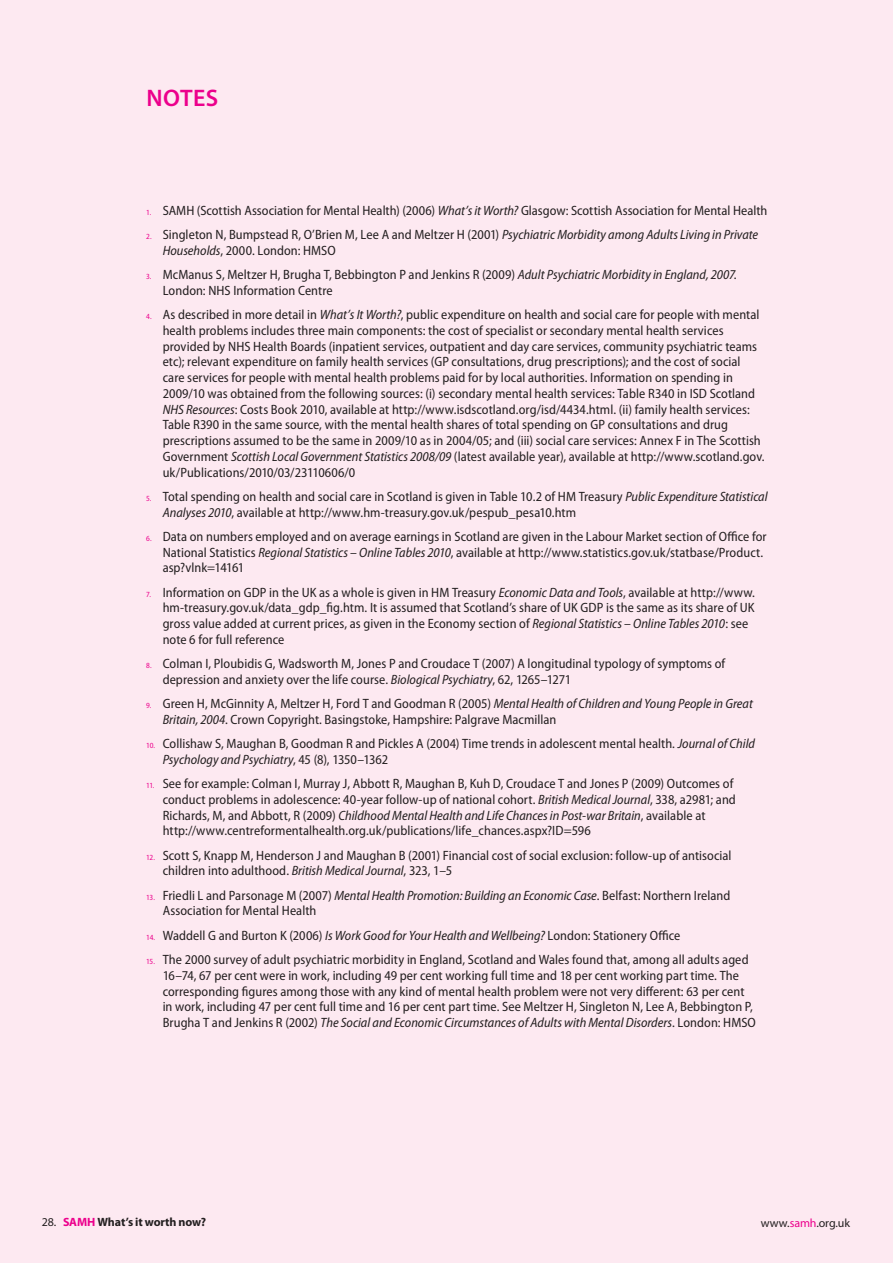
<style>
.page{position:relative;width:893px;height:1263px;background:#fde9f1}
.page>*{position:absolute;margin:0;border:0;box-sizing:border-box;transform-origin:0 0}
.t1{font:600 24px "Myriad Pro";color:#ec008c}
.t2{font:semi-condensed 13.5px/15.8px "Myriad Pro";letter-spacing:.005em;color:#231f20}
.t3{font:700 12px "Myriad Pro";letter-spacing:-.01em;color:#231f20}
.t4{font:12px "Myriad Pro";letter-spacing:-.01em;color:#231f20}
.s1{font-size:7.8px;color:#ec008c}
.s2{font-style:italic}
.s3{font-weight:400}
.s4{color:#ec008c}
</style>
<div class="page">
<h1 class="t1" style="left:146px;top:82px;width:71px">NOTES</h1>
<p class="t2" style="left:146px;top:202px;width:623px"><span class="s1">1.</span> SAMH (Scottish Association for Mental Health) (2006) <span class="s2">What’s it Worth?</span> Glasgow: Scottish Association for Mental Health</p>
<p class="t2" style="left:163px;top:226px;width:597px;text-indent:-16px"><span class="s1">2.</span> Singleton N, Bumpstead R, O’Brien M, Lee A and Meltzer H (2001) <span class="s2">Psychiatric Morbidity among Adults Living in Private<br>Households</span>, 2000. London: HMSO</p>
<p class="t2" style="left:163px;top:266px;width:575px;text-indent:-16px"><span class="s1">3.</span> McManus S, Meltzer H, Brugha T, Bebbington P and Jenkins R (2009) <span class="s2">Adult Psychiatric Morbidity in England, 2007</span>.<br>London: NHS Information Centre</p>
<p class="t2" style="left:163px;top:306px;width:603px;text-indent:-16px"><span class="s1">4.</span> As described in more detail in <span class="s2">What’s It Worth?</span>, public expenditure on health and social care for people with mental health problems includes three main components: the cost of specialist or secondary mental health services provided by NHS Health Boards (inpatient services, outpatient and day care services, community psychiatric teams etc); relevant expenditure on family health services (GP consultations, drug prescriptions); and the cost of social care services for people with mental health problems paid for by local authorities. Information on spending in 2009/10 was obtained from the following sources: (i) secondary mental health services: Table R340 in ISD Scotland <span class="s2">NHS Resources</span>: Costs Book 2010, available at http://www.isdscotland.org/isd/4434.html. (ii) family health services:<br>Table R390 in the same source, with the mental health shares of total spending on GP consultations and drug prescriptions assumed to be the same in 2009/10 as in 2004/05; and (iii) social care services: Annex F in The Scottish Government <span class="s2">Scottish Local Government Statistics 2008/09</span> (latest available year), available at http://www.scotland.gov. uk/Publications/2010/03/23110606/0</p>
<p class="t2" style="left:163px;top:488px;width:606px;text-indent:-16px"><span class="s1">5.</span> Total spending on health and social care in Scotland is given in Table 10.2 of HM Treasury <span class="s2">Public Expenditure Statistical<br>Analyses 2010</span>, available at http://www.hm-treasury.gov.uk/pespub_pesa10.htm</p>
<p class="t2" style="left:163px;top:528px;width:606px;text-indent:-16px"><span class="s1">6.</span> Data on numbers employed and on average earnings in Scotland are given in the Labour Market section of Office for<br>National Statistics <span class="s2">Regional Statistics – Online Tables 2010</span>, available at http://www.statistics.gov.uk/statbase/Product. asp?vlnk=14161</p>
<p class="t2" style="left:163px;top:584px;width:594px;text-indent:-16px"><span class="s1">7.</span> Information on GDP in the UK as a whole is given in HM Treasury <span class="s2">Economic Data and Tools</span>, available at http://www. hm-treasury.gov.uk/data_gdp_fig.htm. It is assumed that Scotland’s share of UK GDP is the same as its share of UK gross value added at current prices, as given in the Economy section of <span class="s2">Regional Statistics – Online Tables 2010</span>: see note 6 for full reference</p>
<p class="t2" style="left:163px;top:656px;width:564px;text-indent:-16px"><span class="s1">8.</span> Colman I, Ploubidis G, Wadsworth M, Jones P and Croudace T (2007) A longitudinal typology of symptoms of depression and anxiety over the life course. <span class="s2">Biological Psychiatry</span>, 62, 1265–1271</p>
<p class="t2" style="left:163px;top:696px;width:592px;text-indent:-16px"><span class="s1">9.</span> Green H, McGinnity A, Meltzer H, Ford T and Goodman R (2005) <span class="s2">Mental Health of Children and Young People in Great<br>Britain, 2004</span>. Crown Copyright. Basingstoke, Hampshire: Palgrave Macmillan</p>
<p class="t2" style="left:163px;top:736px;width:594px;text-indent:-16px"><span class="s1">10.</span> Collishaw S, Maughan B, Goodman R and Pickles A (2004) Time trends in adolescent mental health. <span class="s2">Journal of Child<br>Psychology and Psychiatry</span>, 45 (8), 1350–1362</p>
<p class="t2" style="left:163px;top:776px;width:575px;text-indent:-16px"><span class="s1">11.</span> See for example: Colman I, Murray J, Abbott R, Maughan B, Kuh D, Croudace T and Jones P (2009) Outcomes of conduct problems in adolescence: 40-year follow-up of national cohort. <span class="s2">British Medical Journal</span>, 338, a2981; and Richards, M, and Abbott, R (2009) <span class="s2">Childhood Mental Health and Life Chances in Post-war Britain</span>, available at http://www.centreformentalhealth.org.uk/publications/life_chances.aspx?ID=596</p>
<p class="t2" style="left:163px;top:847px;width:570px;text-indent:-16px"><span class="s1">12.</span> Scott S, Knapp M, Henderson J and Maughan B (2001) Financial cost of social exclusion: follow-up of antisocial children into adulthood. <span class="s2">British Medical Journal</span>, 323, 1–5</p>
<p class="t2" style="left:163px;top:887px;width:569px;text-indent:-16px"><span class="s1">13.</span> Friedli L and Parsonage M (2007) <span class="s2">Mental Health Promotion: Building an Economic Case</span>. Belfast: Northern Ireland<br>Association for Mental Health</p>
<p class="t2" style="left:146px;top:927px;width:536px"><span class="s1">14.</span> Waddell G and Burton K (2006) <span class="s2">Is Work Good for Your Health and Wellbeing?</span> London: Stationery Office</p>
<p class="t2" style="left:163px;top:951px;width:595px;text-indent:-16px"><span class="s1">15.</span> The 2000 survey of adult psychiatric morbidity in England, Scotland and Wales found that, among all adults aged 16–74, 67 per cent were in work, including 49 per cent working full time and 18 per cent working part time. The corresponding figures among those with any kind of mental health problem were not very different: 63 per cent in work, including 47 per cent full time and 16 per cent part time. See Meltzer H, Singleton N, Lee A, Bebbington P, Brugha T and Jenkins R (2002) <span class="s2">The Social and Economic Circumstances of Adults with Mental Disorders</span>. London: HMSO</p>
<p class="t3" style="left:42px;top:1214px;width:166px"><span class="s3">28.</span> <span class="s4">SAMH</span> What’s it worth now?</p>
<p class="t4" style="left:761px;top:1215px;width:91px">www.<span class="s4">samh</span>.org.uk</p>
</div>
